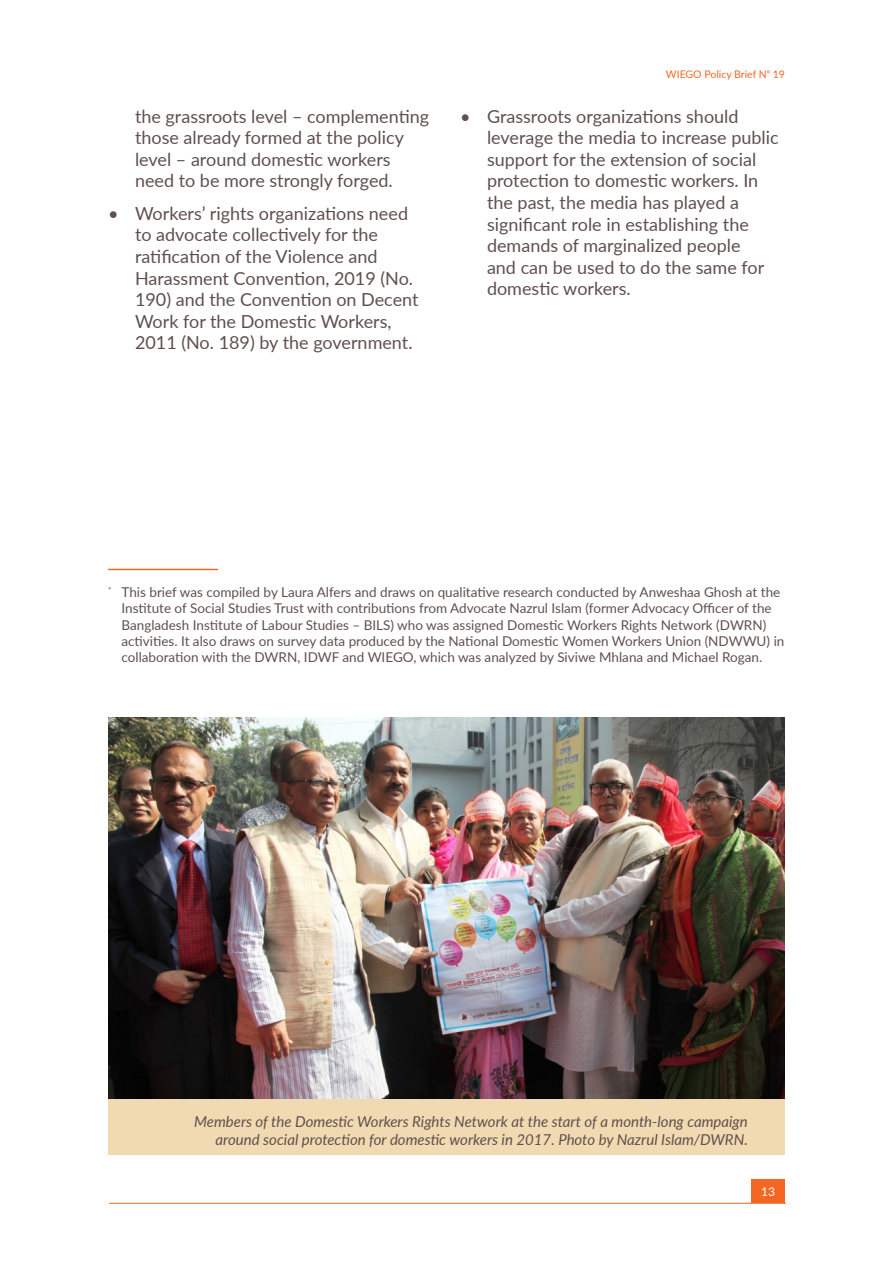
<style>
.page{position:relative;width:893px;height:1263px;background:#fff}
.page>*{position:absolute;margin:0;border:0;box-sizing:border-box;transform-origin:0 0}
.t1{font:18px/21.6px "Lato";color:#5f504e}
.Paragraph{font:italic 15px/18px "Lato";color:#5f504e;text-align:right}
.Footnotes{font:13.5px/16.2px "Lato";color:#5f504e}
.t2{font:12px "Lato";color:#fff}
.t3{font:10.5px "Lato";color:#f36624}
</style>
<div class="page">
<div style="left:108px;top:1087px;width:677px;height:68px;background:#f1d9b1"></div>
<img style="left:108px;top:718px;width:677px;height:380px">
<hr style="left:108px;top:569px;width:110px;height:1px;background:#f36624">
<hr style="left:109px;top:1203px;width:677px;height:1px;background:#f36624">
<div style="left:751px;top:1180px;width:34px;height:23px;background:#f36624"></div>
<p class="t1" style="left:135px;top:104px;width:296px">the grassroots level – complementing those already formed at the policy level – around domestic workers need to be more strongly forged.</p>
<p class="t1" style="left:135px;top:202px;width:285px;text-indent:-27px">• Workers’ rights organizations need to advocate collectively for the ratification of the Violence and Harassment Convention, 2019 (No.<br>190) and the Convention on Decent Work for the Domestic Workers, 2011 (No. 189) by the government.</p>
<p class="t3" style="left:666px;top:66px;width:121px">WIEGO Policy Brief No 19</p>
<p class="t1" style="left:487px;top:104px;width:293px;text-indent:-27px">• Grassroots organizations should leverage the media to increase public support for the extension of social protection to domestic workers. In the past, the media has played a significant role in establishing the demands of marginalized people<br>and can be used to do the same for domestic workers.</p>
<p class="Footnotes" style="left:122px;top:584px;width:664px;text-indent:-14px"><sup>*</sup> This brief was compiled by Laura Alfers and draws on qualitative research conducted by Anweshaa Ghosh at the Institute of Social Studies Trust with contributions from Advocate Nazrul Islam (former Advocacy Officer of the Bangladesh Institute of Labour Studies – BILS) who was assigned Domestic Workers Rights Network (DWRN) activities. It also draws on survey data produced by the National Domestic Women Workers Union (NDWWU) in collaboration with the DWRN, IDWF and WIEGO, which was analyzed by Siviwe Mhlana and Michael Rogan.</p>
<p class="Paragraph" style="left:194px;top:1112px;width:555px">Members of the Domestic Workers Rights Network at the start of a month-long campaign around social protection for domestic workers in 2017. Photo by Nazrul Islam/DWRN.</p>
<p class="t2" style="left:761px;top:1183px;width:15px">13</p>
</div>
